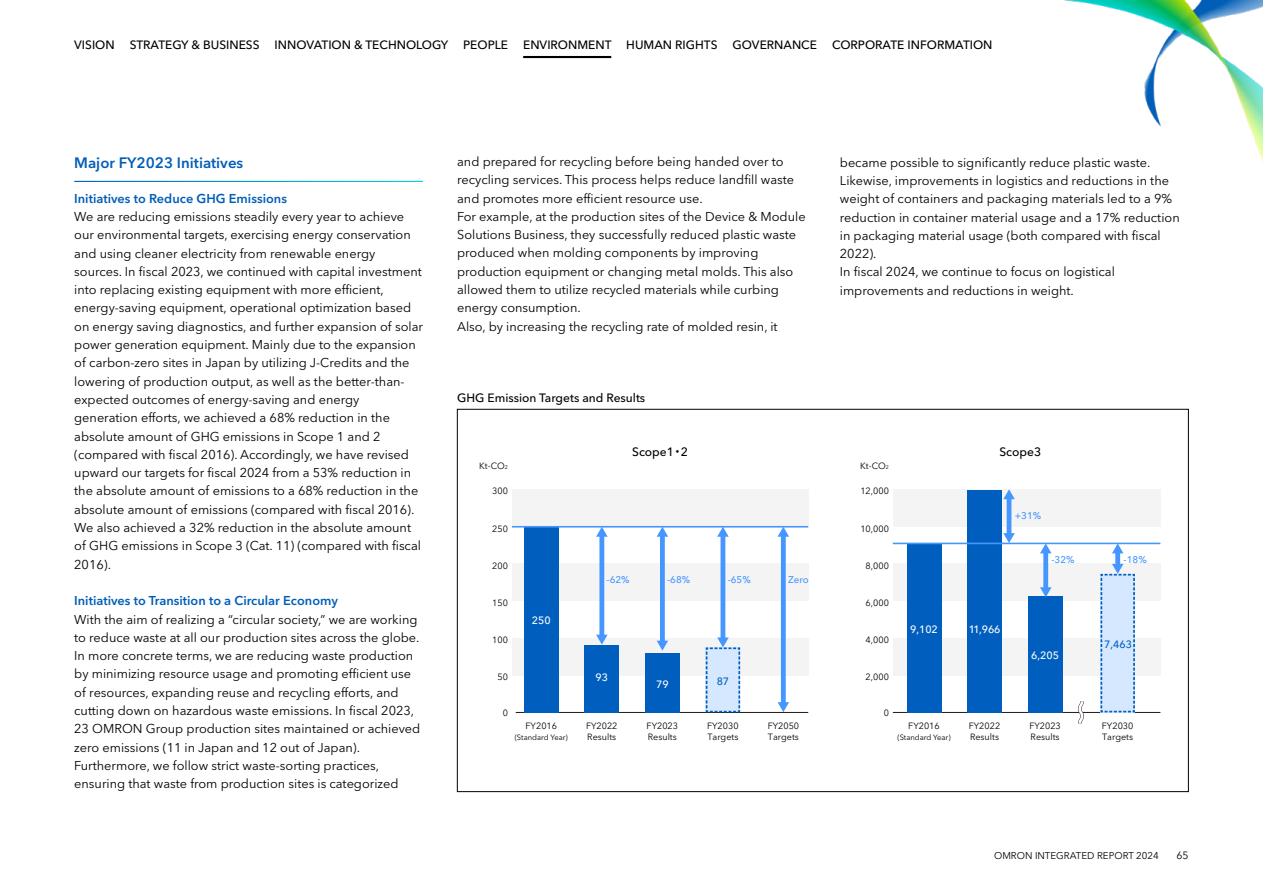
<style>
.page{position:relative;width:1263px;height:893px;background:#fff}
.page>*{position:absolute;margin:0;border:0;box-sizing:border-box;transform-origin:0 0}
.t1{font:600 15px "Avenir Next W1 G";color:#005eb8}
.t2{font:12.75px/18.3px "Avenir Next W1 G";color:#000}
.t3{font:600 12.75px "Avenir Next W1 G";color:#005eb8}
.t4{font:500 12px "Avenir Next W1 G";color:#000}
.t5{font:500 10.5px "Avenir Next W1 G";color:#fff}
.t6{font:500 10.5px "Avenir Next W1 G";color:#005fbe}
.t7{font:10.5px "Avenir Next W1 G";color:#000}
.t8{font:500 9.75px "Avenir Next W1 G";color:#4696ff}
.t9{font:9.75px "Avenir Next W1 G";color:#000}
.t10{font:9px/10.5px "Avenir Next W1 G";color:#000}
.t11{font:7.65px "Avenir Next W1 G";color:#000}
.s1{font-family:"Shorai Sans Std N Var";font-weight:400}
.s2{font-size:5.25px}
</style>
<div class="page">
<img style="left:74px;top:0;width:1189px;height:793px">
<hr style="left:74px;top:181px;width:349px;height:1px;background:#fff">
<div style="left:512px;top:490px;width:296px;height:222px;background:#fff"></div>
<div style="left:512px;top:638px;width:296px;height:37px;background:#f4f4f4"></div>
<div style="left:512px;top:564px;width:296px;height:37px;background:#f4f4f4"></div>
<div style="left:512px;top:490px;width:296px;height:37px;background:#f4f4f4"></div>
<div style="left:893px;top:490px;width:267px;height:222px;background:#fff"></div>
<div style="left:893px;top:638px;width:267px;height:37px;background:#f4f4f4"></div>
<div style="left:893px;top:564px;width:267px;height:37px;background:#f4f4f4"></div>
<div style="left:893px;top:490px;width:267px;height:37px;background:#f4f4f4"></div>
<hr style="left:516px;top:712px;width:292px;height:1px;background:#231815">
<hr style="left:893px;top:712px;width:267px;height:1px;background:#231815">
<div style="left:524px;top:527px;width:34px;height:185px;background:#005fbe"></div>
<div style="left:645px;top:653px;width:35px;height:59px;background:#005fbe"></div>
<div style="left:720px;top:535px;width:5px;height:104px;background:#4696ff"></div>
<svg style="left:717px;top:528px;width:12px;height:9px"></svg>
<svg style="left:705px;top:637px;width:36px;height:76px;background:#c5dbf6"></svg>
<div style="left:660px;top:535px;width:5px;height:107px;background:#4696ff"></div>
<svg style="left:657px;top:528px;width:11px;height:9px"></svg>
<svg style="left:657px;top:641px;width:11px;height:10px"></svg>
<hr style="left:512px;top:526px;width:296px;height:2px;background:#4696ff">
<div style="left:1115px;top:552px;width:5px;height:14px;background:#4696ff"></div>
<svg style="left:1112px;top:544px;width:11px;height:9px"></svg>
<div style="left:781px;top:535px;width:5px;height:169px;background:#4696ff"></div>
<svg style="left:777px;top:527px;width:12px;height:10px"></svg>
<svg style="left:777px;top:702px;width:12px;height:10px"></svg>
<div style="left:907px;top:543px;width:34px;height:169px;background:#005fbe"></div>
<div style="left:967px;top:490px;width:35px;height:222px;background:#005fbe"></div>
<div style="left:1028px;top:596px;width:34px;height:116px;background:#005fbe"></div>
<svg style="left:1100px;top:564px;width:36px;height:149px;background:#c8def9"></svg>
<hr style="left:893px;top:543px;width:267px;height:1px;background:#4696ff">
<svg style="left:1076px;top:701px;width:9px;height:26px"></svg>
<div style="left:1043px;top:552px;width:5px;height:37px;background:#4696ff"></div>
<svg style="left:1040px;top:544px;width:11px;height:9px"></svg>
<svg style="left:1040px;top:587px;width:11px;height:10px"></svg>
<hr style="left:1007px;top:498px;width:4px;height:37px;background:#4696ff">
<svg style="left:1003px;top:489px;width:12px;height:10px"></svg>
<svg style="left:1003px;top:533px;width:12px;height:10px"></svg>
<div style="left:585px;top:645px;width:34px;height:67px;background:#005fbe"></div>
<div style="left:599px;top:535px;width:5px;height:101px;background:#4696ff"></div>
<svg style="left:596px;top:527px;width:12px;height:10px"></svg>
<svg style="left:596px;top:635px;width:12px;height:10px"></svg>
<hr style="left:523px;top:56px;width:88px;height:2px;background:#000">
<p class="t4" style="left:74px;top:37px;width:42px">VISION</p>
<p class="t4" style="left:130px;top:37px;width:131px">STRATEGY &amp; BUSINESS</p>
<p class="t4" style="left:275px;top:37px;width:444px">INNOVATION &amp; TECHNOLOGY PEOPLE ENVIRONMENT HUMAN RIGHTS</p>
<p class="t4" style="left:732px;top:37px;width:86px">GOVERNANCE</p>
<p class="t4" style="left:832px;top:37px;width:162px">CORPORATE INFORMATION</p>
<p class="t1" style="left:74px;top:154px;width:170px">Major FY2023 Initiatives</p>
<p class="t3" style="left:74px;top:190px;width:214px">Initiatives to Reduce GHG Emissions</p>
<p class="t2" style="left:74px;top:207px;width:350px">We are reducing emissions steadily every year to achieve our environmental targets, exercising energy conservation and using cleaner electricity from renewable energy sources. In fiscal 2023, we continued with capital investment into replacing existing equipment with more efficient, energy-saving equipment, operational optimization based on energy saving diagnostics, and further expansion of solar power generation equipment. Mainly due to the expansion of carbon-zero sites in Japan by utilizing J-Credits and the lowering of production output, as well as the better-than&shy;expected outcomes of energy-saving and energy generation efforts, we achieved a 68% reduction in the absolute amount of GHG emissions in Scope 1 and 2 (compared with fiscal 2016). Accordingly, we have revised upward our targets for fiscal 2024 from a 53% reduction in the absolute amount of emissions to a 68% reduction in the absolute amount of emissions (compared with fiscal 2016).<br>We also achieved a 32% reduction in the absolute amount of GHG emissions in Scope 3 (Cat. 11) (compared with fiscal 2016).</p>
<p class="t3" style="left:74px;top:593px;width:265px">Initiatives to Transition to a Circular Economy</p>
<p class="t2" style="left:74px;top:610px;width:348px">With the aim of realizing a “circular society,” we are working to reduce waste at all our production sites across the globe.<br>In more concrete terms, we are reducing waste production by minimizing resource usage and promoting efficient use of resources, expanding reuse and recycling efforts, and cutting down on hazardous waste emissions. In fiscal 2023, 23 OMRON Group production sites maintained or achieved zero emissions (11 in Japan and 12 out of Japan).<br>Furthermore, we follow strict waste-sorting practices, ensuring that waste from production sites is categorized</p>
<p class="t2" style="left:457px;top:152px;width:350px">and prepared for recycling before being handed over to recycling services. This process helps reduce landfill waste and promotes more efficient resource use.<br>For example, at the production sites of the Device &amp; Module Solutions Business, they successfully reduced plastic waste produced when molding components by improving production equipment or changing metal molds. This also allowed them to utilize recycled materials while curbing energy consumption.<br>Also, by increasing the recycling rate of molded resin, it</p>
<p class="t2" style="left:840px;top:153px;width:341px">became possible to significantly reduce plastic waste.<br>Likewise, improvements in logistics and reductions in the weight of containers and packaging materials led to a 9% reduction in container material usage and a 17% reduction in packaging material usage (both compared with fiscal 2022).<br>In fiscal 2024, we continue to focus on logistical improvements and reductions in weight.</p>
<p class="t4" style="left:457px;top:391px;width:190px">GHG Emission Targets and Results</p>
<p class="t4" style="left:632px;top:444px;width:57px">Scope1<span class="s1">・</span>2</p>
<p class="t4" style="left:999px;top:444px;width:43px">Scope3</p>
<p class="t10" style="left:479px;top:460px;width:30px">Kt-CO<span class="s2">2</span></p>
<p class="t10" style="left:860px;top:460px;width:30px">Kt-CO<span class="s2">2</span></p>
<p class="t10" style="left:492px;top:486px;width:17px">300</p>
<p class="t10" style="left:492px;top:523px;width:17px">250</p>
<p class="t10" style="left:492px;top:560px;width:17px">200</p>
<p class="t10" style="left:492px;top:597px;width:17px">150</p>
<p class="t10" style="left:492px;top:635px;width:17px">100</p>
<p class="t10" style="left:497px;top:672px;width:12px">50</p>
<p class="t10" style="left:503px;top:707px;width:7px">0</p>
<p class="t5" style="left:532px;top:614px;width:20px">250</p>
<p class="t8" style="left:607px;top:574px;width:25px">-62%</p>
<p class="t8" style="left:667px;top:574px;width:25px">-68%</p>
<p class="t8" style="left:728px;top:574px;width:25px">-65%</p>
<p class="t8" style="left:788px;top:574px;width:22px">Zero</p>
<p class="t5" style="left:596px;top:671px;width:14px">93</p>
<p class="t5" style="left:656px;top:677px;width:14px">79</p>
<p class="t6" style="left:717px;top:675px;width:14px">87</p>
<p class="t10" style="left:860px;top:486px;width:30px">12,000</p>
<p class="t10" style="left:860px;top:523px;width:30px">10,000</p>
<p class="t10" style="left:866px;top:560px;width:25px">8,000</p>
<p class="t10" style="left:866px;top:597px;width:25px">6,000</p>
<p class="t10" style="left:866px;top:635px;width:25px">4,000</p>
<p class="t10" style="left:866px;top:672px;width:25px">2,000</p>
<p class="t10" style="left:884px;top:707px;width:7px">0</p>
<p class="t5" style="left:910px;top:623px;width:29px">9,102</p>
<p class="t10" style="left:526px;top:721px;width:33px">FY2016</p>
<p class="t11" style="left:515px;top:733px;width:55px">(Standard Year)</p>
<p class="t10" style="left:586px;top:721px;width:33px">FY2022<br>Results</p>
<p class="t10" style="left:647px;top:721px;width:33px">FY2023<br>Results</p>
<p class="t10" style="left:707px;top:721px;width:33px">FY2030<br>Targets</p>
<p class="t10" style="left:768px;top:721px;width:33px">FY2050<br>Targets</p>
<p class="t10" style="left:908px;top:721px;width:33px">FY2016</p>
<p class="t11" style="left:897px;top:733px;width:55px">(Standard Year)</p>
<p class="t8" style="left:1015px;top:509px;width:28px">+31%</p>
<p class="t8" style="left:1051px;top:554px;width:25px">-32%</p>
<p class="t5" style="left:969px;top:623px;width:33px">11,966</p>
<p class="t5" style="left:1031px;top:649px;width:29px">6,205</p>
<p class="t8" style="left:1124px;top:554px;width:25px">-18%</p>
<p class="t6" style="left:1104px;top:638px;width:29px">7,463</p>
<p class="t10" style="left:1029px;top:721px;width:33px">FY2023<br>Results</p>
<p class="t10" style="left:969px;top:721px;width:33px">FY2022<br>Results</p>
<p class="t10" style="left:1102px;top:721px;width:33px">FY2030<br>Targets</p>
<p class="t9" style="left:994px;top:850px;width:166px">OMRON INTEGRATED REPORT 2024</p>
<p class="t7" style="left:1176px;top:849px;width:14px">65</p>
</div>
